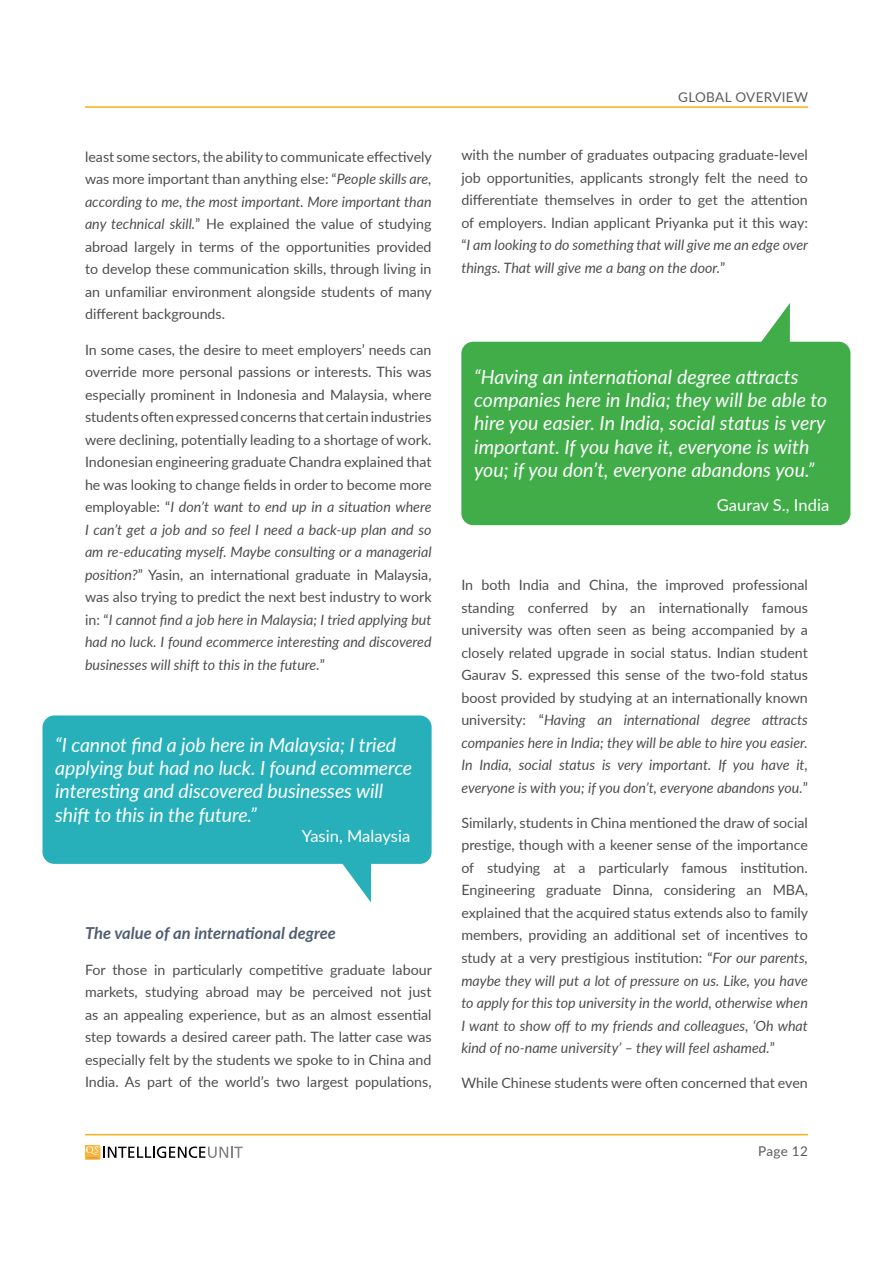
<style>
.page{position:relative;width:893px;height:1263px;background:#fff}
.page>*{position:absolute;margin:0;border:0;box-sizing:border-box;transform-origin:0 0}
.t1{font:italic 19.5px/23.4px "Lato";letter-spacing:-.005em;color:#fff}
.t2{font:italic 700 16.5px "Lato";letter-spacing:.005em;color:#505e71}
.t3{font:16.5px "Lato";letter-spacing:.005em;color:#fff}
.t4{font:14.25px/22.5px "Lato";color:#4d4e4e;text-align:justify}
.t5{font:13.5px "Lato";letter-spacing:.025em;color:#5a5b5d}
.s1{font-style:italic}
</style>
<div class="page">
<hr style="left:85px;top:106px;width:723px;height:2px;background:#fcaf17">
<hr style="left:85px;top:1134px;width:723px;height:1px;background:#fcaf17">
<svg style="left:85px;top:1145px;width:158px;height:14px"></svg>
<svg style="left:43px;top:715px;width:389px;height:187px;fill:#27b0ba"></svg>
<svg style="left:461px;top:303px;width:389px;height:222px;fill:#41ad49"></svg>
<p class="t4" style="left:85px;top:145px;width:348px">least some sectors, the ability to communicate effectively was more important than anything else: “<span class="s1">People skills are, according to me, the most important. More important than any technical skill.</span>” He explained the value of studying abroad largely in terms of the opportunities provided to develop these communication skills, through living in an unfamiliar environment alongside students of many different backgrounds.</p>
<p class="t4" style="left:85px;top:338px;width:348px">In some cases, the desire to meet employers’ needs can override more personal passions or interests. This was especially prominent in Indonesia and Malaysia, where students often expressed concerns that certain industries were declining, potentially leading to a shortage of work.<br>Indonesian engineering graduate Chandra explained that he was looking to change fields in order to become more employable: “<span class="s1">I don’t want to end up in a situation where I can’t get a job and so feel I need a back-up plan and so am re-educating myself. Maybe consulting or a managerial position?</span>” Yasin, an international graduate in Malaysia, was also trying to predict the next best industry to work in: “<span class="s1">I cannot find a job here in Malaysia; I tried applying but had no luck. I found ecommerce interesting and discovered businesses will shift to this in the future.</span>”</p>
<h1 class="t1" style="left:55px;top:732px;width:358px">“I cannot find a job here in Malaysia; I tried applying but had no luck. I found ecommerce interesting and discovered businesses will shift to this in the future.”</h1>
<p class="t3" style="left:302px;top:824px;width:110px">Yasin, Malaysia</p>
<p class="t2" style="left:85px;top:921px;width:252px">The value of an international degree</p>
<p class="t4" style="left:85px;top:958px;width:348px">For those in particularly competitive graduate labour markets, studying abroad may be perceived not just as an appealing experience, but as an almost essential step towards a desired career path. The latter case was especially felt by the students we spoke to in China and India. As part of the world’s two largest populations,</p>
<p class="t5" style="left:678px;top:87px;width:131px">GLOBAL OVERVIEW</p>
<p class="t4" style="left:461px;top:143px;width:348px">with the number of graduates outpacing graduate-level job opportunities, applicants strongly felt the need to differentiate themselves in order to get the attention of employers. Indian applicant Priyanka put it this way: “<span class="s1">I am looking to do something that will give me an edge over things. That will give me a bang on the door.</span>”</p>
<h1 class="t1" style="left:474px;top:364px;width:355px">“Having an international degree attracts companies here in India; they will be able to hire you easier. In India, social status is very important. If you have it, everyone is with you; if you don’t, everyone abandons you.”</h1>
<p class="t3" style="left:717px;top:493px;width:114px">Gaurav S., India</p>
<p class="t4" style="left:461px;top:573px;width:348px">In both India and China, the improved professional standing conferred by an internationally famous university was often seen as being accompanied by a closely related upgrade in social status. Indian student Gaurav S. expressed this sense of the two-fold status boost provided by studying at an internationally known university: “<span class="s1">Having an international degree attracts companies here in India; they will be able to hire you easier.<br>In India, social status is very important. If you have it, everyone is with you; if you don’t, everyone abandons you.</span>”</p>
<p class="t4" style="left:461px;top:811px;width:348px">Similarly, students in China mentioned the draw of social prestige, though with a keener sense of the importance of studying at a particularly famous institution.<br>Engineering graduate Dinna, considering an MBA, explained that the acquired status extends also to family members, providing an additional set of incentives to study at a very prestigious institution: “<span class="s1">For our parents, maybe they will put a lot of pressure on us. Like, you have to apply for this top university in the world, otherwise when I want to show off to my friends and colleagues, ‘Oh what kind of no-name university’ – they will feel ashamed.</span>”</p>
<p class="t4" style="left:461px;top:1071px;width:348px">While Chinese students were often concerned that even</p>
<p class="t5" style="left:758px;top:1141px;width:51px">Page 12</p>
</div>
